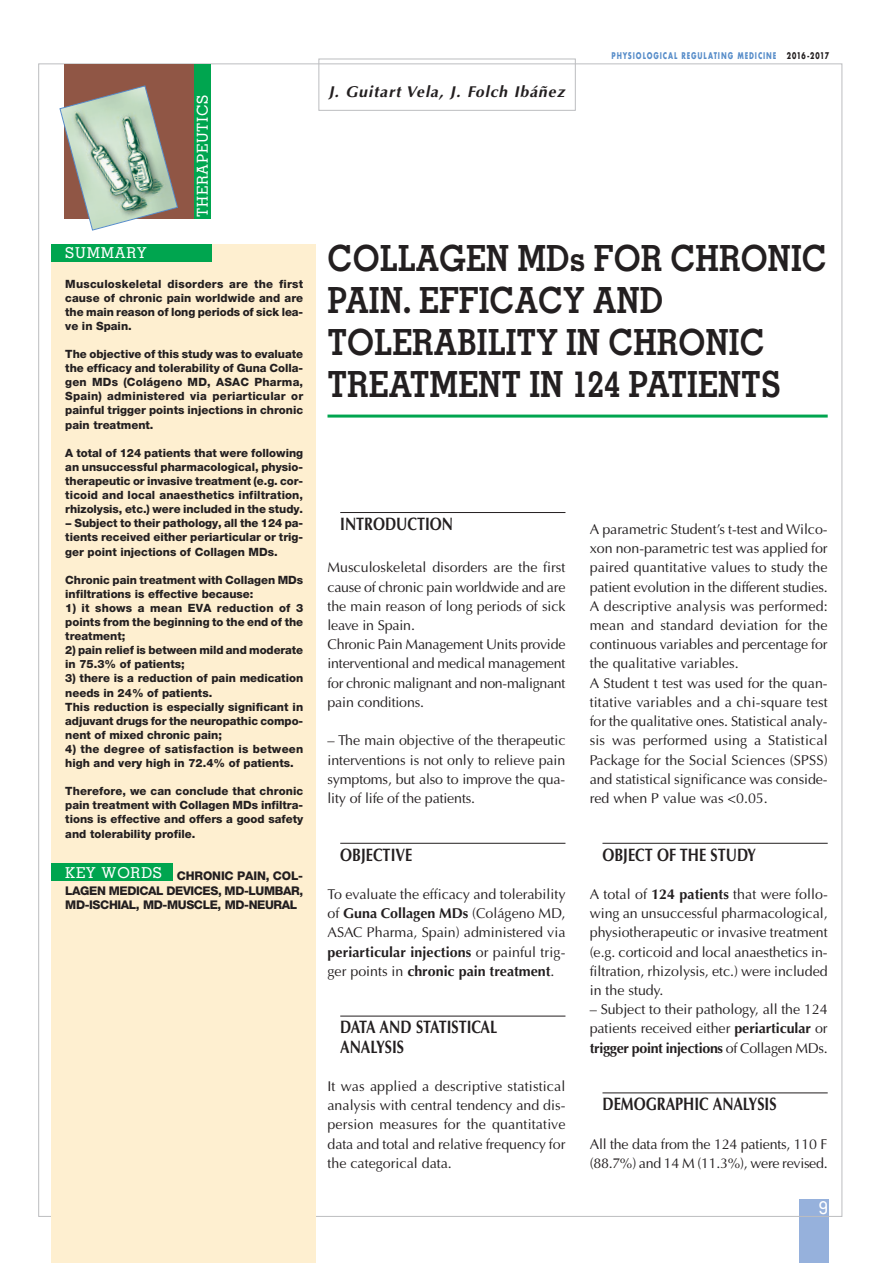
<style>
.page{position:relative;width:893px;height:1263px;background:#fff}
.page>*{position:absolute;margin:0;border:0;box-sizing:border-box;transform-origin:0 0}
.t1{font:700 36px/42px "Memphis";color:#231f20;scale:.9 1}
.t2{font:700 18px/19.2px "Optima";color:#231f20;scale:.8 1}
.t3{font:500 18px "Memphis";color:#fff}
.t4{font:italic 700 15.75px "Optima";letter-spacing:.055em;color:#231f20}
.t5{font:500 15px "Memphis";letter-spacing:.05em;color:#fff}
.t6{font:14.25px/19.2px "Optima";letter-spacing:-.005em;color:#231f20;text-align:justify}
.t7{font:800 12px/14.2px "Helvetica Neue LT Pro";letter-spacing:-.03em;color:#231f20;text-align:justify}
.t8{font:800 11.4px/14.1px "Helvetica Neue LT Pro";color:#231f20;text-align:justify}
.t9{font:800 11.4px/14.1px "Helvetica Neue LT Pro";letter-spacing:.02em;color:#231f20}
.t10{font:700 9px "Futura";letter-spacing:.135em;color:#568cc9;scale:.7 1}
.s1{color:#231f20}
.s2{font-weight:700}
</style>
<div class="page">
<div style="left:799px;top:1199px;width:30px;height:64px;background:#96b1dc"></div>
<div style="left:319px;top:59px;width:257px;height:52px;border:1px solid #bcbdc0"></div>
<div style="left:154px;top:64px;width:57px;height:155px;background:#00a54f"></div>
<div style="left:64px;top:64px;width:130px;height:155px;background:#905645"></div>
<svg style="left:59px;top:85px;width:119px;height:146px"></svg>
<hr style="left:327px;top:415px;width:501px;height:3px;background:#00a54f">
<hr style="left:340px;top:512px;width:225px;height:1px;background:#231f20">
<hr style="left:340px;top:843px;width:225px;height:1px;background:#231f20">
<hr style="left:340px;top:1016px;width:225px;height:1px;background:#231f20">
<div style="left:51px;top:244px;width:264px;height:1019px;background:#feefd0"></div>
<div style="left:51px;top:244px;width:160px;height:17px;background:#00a54f"></div>
<div style="left:51px;top:864px;width:122px;height:17px;background:#00a54f"></div>
<hr style="left:602px;top:843px;width:226px;height:1px;background:#231f20">
<hr style="left:602px;top:1093px;width:226px;height:1px;background:#231f20">
<p class="t5" style="left:65px;top:247px;width:83px">SUMMARY</p>
<p class="t5" style="left:197px;top:217px;width:124px;rotate:-90deg">THERAPEUTICS</p>
<p class="t8" style="left:65px;top:277px;width:239px">Musculoskeletal disorders are the first cause of chronic pain worldwide and are the main reason of long periods of sick lea&shy;ve in Spain.</p>
<p class="t8" style="left:65px;top:348px;width:239px">The objective of this study was to evaluate the efficacy and tolerability of Guna Colla&shy;gen MDs (Colágeno MD, ASAC Pharma, Spain) administered via periarticular or painful trigger points injections in chronic pain treatment.</p>
<p class="t8" style="left:65px;top:447px;width:239px">A total of 124 patients that were following an unsuccessful pharmacological, physio&shy;therapeutic or invasive treatment (e.g. cor&shy;ticoid and local anaesthetics infiltration, rhizolysis, etc.) were included in the study. − Subject to their pathology, all the 124 pa&shy;tients received either periarticular or trig&shy;ger point injections of Collagen MDs.</p>
<p class="t8" style="left:65px;top:574px;width:239px">Chronic pain treatment with Collagen MDs infiltrations is effective because:</p>
<p class="t8" style="left:65px;top:602px;width:239px">1) it shows a mean EVA reduction of 3 points from the beginning to the end of the treatment;</p>
<p class="t8" style="left:65px;top:644px;width:239px">2) pain relief is between mild and moderate in 75.3% of patients;</p>
<p class="t8" style="left:65px;top:672px;width:239px;text-align:left">3) there is a reduction of pain medication needs in 24% of patients.<br>This reduction is especially significant in adjuvant drugs for the neuropathic compo&shy;nent of mixed chronic pain;</p>
<p class="t9" style="left:65px;top:743px;width:239px">4) the degree of satisfaction is between high and very high in 72.4% of patients.</p>
<p class="t8" style="left:65px;top:785px;width:239px">Therefore, we can conclude that chronic pain treatment with Collagen MDs infiltra&shy;tions is effective and offers a good safety and tolerability profile.</p>
<p class="t7" style="left:65px;top:870px;width:239px;text-indent:112px">CHRONIC PAIN, COL-LAGEN MEDICAL DEVICES, MD-LUMBAR, MD-ISCHIAL, MD-MUSCLE, MD-NEURAL</p>
<p class="t5" style="left:65px;top:867px;width:98px">KEY WORDS</p>
<p class="t4" style="left:328px;top:82px;width:238px">J. Guitart Vela, J. Folch Ibáñez</p>
<p class="t10" style="left:611px;top:49px;width:312px">PHYSIOLOGICAL REGULATING MEDICINE <span class="s1">2016 -2017</span></p>
<h1 class="t1" style="left:327px;top:241px;width:556px">COLLAGEN MDs FOR CHRONIC<br>PAIN. EFFICACY AND<br>TOLERABILITY IN CHRONIC<br>TREATMENT IN 124 PATIENTS</h1>
<p class="t2" style="left:340px;top:514px;width:143px">INTRODUCTION</p>
<p class="t6" style="left:327px;top:558px;width:239px;text-align:left">Musculoskeletal disorders are the first cause of chronic pain worldwide and are the main reason of long periods of sick leave in Spain.<br>Chronic Pain Management Units provide interventional and medical management for chronic malignant and non-malignant pain conditions.</p>
<p class="t6" style="left:327px;top:731px;width:239px">– The main objective of the therapeutic interventions is not only to relieve pain symptoms, but also to improve the qua&shy;lity of life of the patients.</p>
<p class="t2" style="left:340px;top:845px;width:91px">OBJECTIVE</p>
<p class="t6" style="left:327px;top:884px;width:239px">To evaluate the efficacy and tolerability of <span class="s2">Guna Collagen MDs</span> (Colágeno MD, ASAC Pharma, Spain) administered via <span class="s2">periarticular injections</span> or painful trig&shy;ger points in <span class="s2">chronic pain treatment</span>.</p>
<p class="t2" style="left:340px;top:1018px;width:198px">DATA AND STATISTICAL<br>ANALYSIS</p>
<p class="t6" style="left:327px;top:1076px;width:239px">It was applied a descriptive statistical analysis with central tendency and dis&shy;persion measures for the quantitative data and total and relative frequency for the categorical data.</p>
<p class="t6" style="left:590px;top:519px;width:239px;text-align:left">A parametric Student’s t-test and Wilco&shy;xon non-parametric test was applied for paired quantitative values to study the patient evolution in the different studies.<br>A descriptive analysis was performed: mean and standard deviation for the continuous variables and percentage for the qualitative variables.<br>A Student t test was used for the quan&shy;titative variables and a chi-square test for the qualitative ones. Statistical analy&shy;sis was performed using a Statistical Package for the Social Sciences (SPSS) and statistical significance was conside&shy;red when P value was &lt;0.05.</p>
<p class="t2" style="left:602px;top:845px;width:193px">OBJECT OF THE STUDY</p>
<p class="t6" style="left:590px;top:884px;width:240px">A total of <span class="s2">124 patients</span> that were follo&shy;wing an unsuccessful pharmacological, physiotherapeutic or invasive treatment (e.g. corticoid and local anaesthetics in&shy;filtration, rhizolysis, etc.) were included in the study.</p>
<p class="t6" style="left:590px;top:999px;width:239px">– Subject to their pathology, all the 124 patients received either <span class="s2">periarticular</span> or <span class="s2">trigger point injections</span> of Collagen MDs.</p>
<p class="t2" style="left:602px;top:1095px;width:219px">DEMOGRAPHIC ANALYSIS</p>
<p class="t6" style="left:590px;top:1134px;width:239px">All the data from the 124 patients, 110 F (88.7%) and 14 M (11.3%), were revised.</p>
<p class="t3" style="left:819px;top:1201px;width:10px">9</p>
</div>
